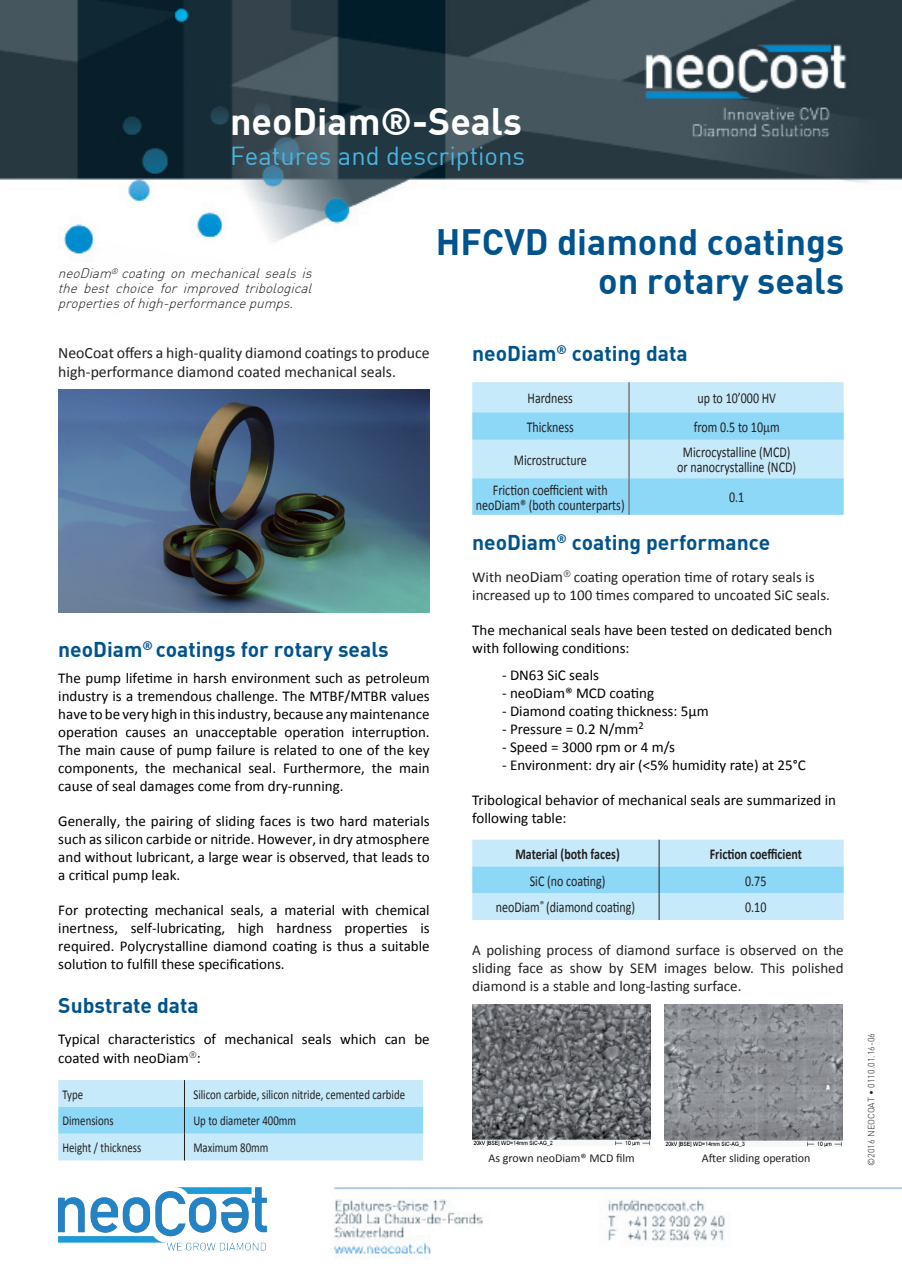
<style>
.page{position:relative;width:902px;height:1272px;background:#fff}
.page>*{position:absolute;margin:0;border:0;box-sizing:border-box;transform-origin:0 0}
.t1{font:700 37.5px "DIN";color:#fff}
.t2{font:700 36px/39.6px "DIN";color:#00538d;text-align:right}
.t3{font:25.5px "DIN";color:#4ab4e1}
.t4{font:700 21px "DIN";color:#00538d}
.t5{font:15.75px/18.9px "Calibri";color:#231f20}
.t6{font:15px/18px "Calibri";color:#000;text-align:justify}
.t7{font:15px/18px "Calibri";color:#231f20}
.t8{font:15px/15px "Calibri";color:#231f20;text-align:center;scale:.8 1}
.t9{font:700 15px "Calibri";color:#231f20;scale:.8 1}
.t10{font:italic 300 13.5px/15px "DIN";color:#231f20;text-align:justify}
.t11{font:13.5px "Calibri";color:#231f20;scale:.8 1}
.t12{font:12px "Calibri";color:#231f20}
.t13{font:300 9px "DIN";color:#231f20}
.s1{font-size:15.75px}
</style>
<div class="page">
<img style="left:0;top:0;width:901px;height:1258px">
<svg style="left:58px;top:1080px;width:365px;height:80px;background:#b2e3f8"></svg>
<svg style="left:472px;top:839px;width:371px;height:81px;background:#b4e4f9"></svg>
<img style="left:58px;top:1181px;width:208px;height:71px">
<img style="left:58px;top:390px;width:371px;height:222px">
<img style="left:472px;top:1004px;width:178px;height:141px">
<img style="left:664px;top:1004px;width:178px;height:142px">
<svg style="left:472px;top:382px;width:371px;height:133px;background:#aae0f8"></svg>
<h1 class="t1" style="left:230px;top:97px;width:293px">neoDiam®-Seals</h1>
<h3 class="t3" style="left:230px;top:140px;width:296px">Features and descriptions</h3>
<p class="t10" style="left:58px;top:266px;width:259px">neoDiam<sup>®</sup> coating on mechanical seals is the best choice for improved tribological propertiesofhigh-performancepumps.</p>
<p class="t5" style="left:58px;top:343px;width:373px">NeoCoat offers a high-quality diamond coatings to produce high-performance diamond coated mechanical seals.</p>
<h3 class="t4" style="left:58px;top:635px;width:332px">neoDiam<sup>®</sup> coatings for rotary seals</h3>
<p class="t6" style="left:58px;top:669px;width:373px">The pump lifetime in harsh environment such as petroleum industry is a tremendous challenge. The MTBF/MTBR values have to be very high in this industry, because any maintenance operation causes an unacceptable operation interruption.<br>The main cause of pump failure is related to one of the key components, the mechanical seal. Furthermore, the main cause of seal damages come from dry-running.</p>
<p class="t6" style="left:58px;top:812px;width:373px">Generally, the pairing of sliding faces is two hard materials such as silicon carbide or nitride. However, in dry atmosphere and without lubricant, a large wear is observed, that leads to a critical pump leak.</p>
<p class="t6" style="left:58px;top:901px;width:373px">For protecting mechanical seals, a material with chemical inertness, self-lubricating, high hardness properties is required. Polycrystalline diamond coating is thus a suitable solution to fulfill these specifications.</p>
<h3 class="t4" style="left:58px;top:992px;width:142px">Substrate data</h3>
<p class="t6" style="left:58px;top:1029px;width:373px;line-height:18.9px">Typical characteristics of mechanical seals which can be coated with neoDiam<sup>®</sup>:</p>
<p class="t11" style="left:63px;top:1085px;width:27px">Type</p>
<p class="t11" style="left:193px;top:1085px;width:266px">Silicon carbide, silicon nitride, cemented carbide</p>
<p class="t11" style="left:63px;top:1112px;width:65px">Dimensions</p>
<p class="t11" style="left:193px;top:1112px;width:130px">Up to diameter 400mm</p>
<p class="t11" style="left:63px;top:1139px;width:100px">Height / thickness</p>
<p class="t11" style="left:193px;top:1139px;width:95px">Maximum 80mm</p>
<h2 class="t2" style="left:436px;top:220px;width:410px">HFCVD diamond coatings on rotary seals</h2>
<h3 class="t4" style="left:472px;top:339px;width:217px">neoDiam<sup>®</sup> coating data</h3>
<p class="t8" style="left:527px;top:390px;width:58px">Hardness</p>
<p class="t8" style="left:697px;top:390px;width:100px">up to 10’000 HV</p>
<p class="t8" style="left:526px;top:419px;width:60px">Thickness</p>
<p class="t8" style="left:693px;top:419px;width:109px">from 0.5 to 10 m</p>
<p class="t8" style="left:513px;top:452px;width:93px">Microstructure</p>
<p class="t8" style="left:677px;top:444px;width:150px">Microcystalline (MCD) or nanocrystalline (NCD)</p>
<p class="t8" style="left:476px;top:482px;width:187px">Friction coefficient with neoDiam® (both counterparts)</p>
<p class="t8" style="left:729px;top:489px;width:20px">0.1</p>
<h3 class="t4" style="left:472px;top:529px;width:299px">neoDiam<sup>®</sup> coating performance</h3>
<p class="t7" style="left:472px;top:568px;width:359px">With <span class="s1">neoDiam</span><sup>®</sup> coating operation time of rotary seals is increased up to 100 times compared to uncoated SiC seals.</p>
<p class="t6" style="left:472px;top:621px;width:361px">The mechanical seals have been tested on dedicated bench with following conditions:</p>
<p class="t6" style="left:502px;top:665px;width:99px">- DN63 SiC seals</p>
<p class="t6" style="left:502px;top:683px;width:153px">- neoDiam® MCD coating</p>
<p class="t6" style="left:502px;top:701px;width:208px">- Diamond coating thickness: 5µm</p>
<p class="t6" style="left:502px;top:719px;width:143px">- Pressure = 0.2 N/mm<sup>2</sup></p>
<p class="t6" style="left:502px;top:737px;width:174px">- Speed = 3000 rpm or 4 m/s</p>
<p class="t6" style="left:502px;top:755px;width:305px">- Environment: dry air (&lt;5% humidity rate) at 25°C</p>
<p class="t6" style="left:472px;top:790px;width:365px">Tribological behavior of mechanical seals are summarized in following table:</p>
<p class="t9" style="left:515px;top:844px;width:132px">Material (both faces)</p>
<p class="t9" style="left:709px;top:844px;width:117px">Friction coefficient</p>
<p class="t8" style="left:529px;top:873px;width:96px">SiC (no coating)</p>
<p class="t8" style="left:745px;top:873px;width:28px">0.75</p>
<p class="t8" style="left:495px;top:899px;width:176px">neoDiam<sup>®</sup> (diamond coating)</p>
<p class="t8" style="left:745px;top:899px;width:28px">0.10</p>
<p class="t7" style="left:472px;top:941px;width:373px;text-align:justify">A polishing process of diamond surface is observed on the sliding face as show by SEM images below. This polished diamond is a stable and long-lasting surface.</p>
<p class="t12" style="left:488px;top:1150px;width:148px">As grown neoDiam® MCD film</p>
<p class="t12" style="left:702px;top:1150px;width:110px">After sliding operation</p>
<p class="t13" style="left:865px;top:1165px;width:135px;rotate:-90deg">©2016 NEOCOAT • 0110.01.16-06</p>
</div>
